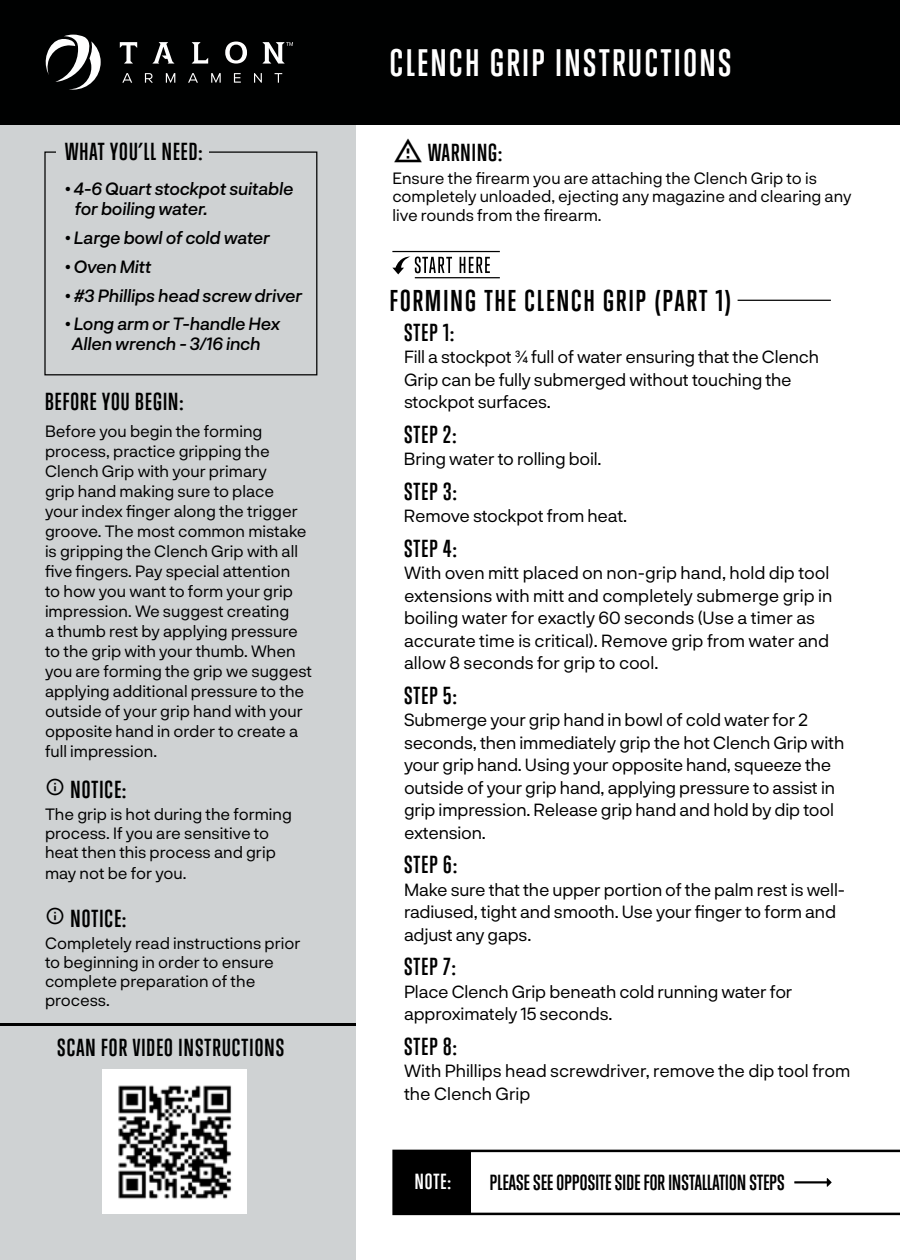
<style>
.page{position:relative;width:900px;height:1260px;background:#fff}
.page>*{position:absolute;margin:0;border:0;box-sizing:border-box;transform-origin:0 0}
.t1{font:700 35px "Trump Gothic East";letter-spacing:.08em;color:#fff}
.t2{font:700 27.5px "Trump Gothic East";letter-spacing:.08em;color:#000}
.t3{font:700 22.5px "Trump Gothic East";letter-spacing:.05em;color:#000}
.t4{font:700 22.5px "Trump Gothic East";letter-spacing:.05em;color:#000101}
.t5{font:700 20px "Trump Gothic East";letter-spacing:.01em;color:#000}
.t6{font:700 20px "Trump Gothic East";color:#fff}
.t7{font:17.5px/22.5px "Neurial Grotesk";letter-spacing:-.01em;color:#000}
.t8{font:italic 500 17.5px/20px "Neurial Grotesk";letter-spacing:-.01em;color:#000}
.t9{font:16.25px/20px "Neurial Grotesk";color:#000}
.s1{font-family:"Trump Gothic East";font-weight:400;font-style:normal}
.s2{color:#fff}
</style>
<div class="page">
<div style="left:0;top:0;width:355px;height:1260px;background:#cfd2d3"></div>
<hr style="left:0;top:1023px;width:355px;height:3px;background:#000">
<div style="left:0;top:0;width:900px;height:124px;background:#000101"></div>
<img style="left:103px;top:1070px;width:144px;height:144px">
<hr style="left:738px;top:300px;width:93px;height:1px;background:#000">
<svg style="left:392px;top:1150px;width:508px;height:65px"></svg>
<div style="left:44px;top:151px;width:273px;height:224px;border:1px solid #000"></div>
<div style="left:57px;top:139px;width:152px;height:28px;background:#cfd2d3"></div>
<svg style="left:460px;top:257px;width:30px;height:16px"></svg>
<svg style="left:392px;top:257px;width:60px;height:17px"></svg>
<hr style="left:392px;top:251px;width:108px;height:1px;background:#000">
<hr style="left:415px;top:277px;width:85px;height:1px;background:#000">
<svg style="left:45px;top:34px;width:56px;height:56px"></svg>
<svg style="left:122px;top:73px;width:10px;height:10px"></svg>
<svg style="left:145px;top:73px;width:8px;height:10px"></svg>
<svg style="left:188px;top:73px;width:10px;height:10px"></svg>
<svg style="left:234px;top:73px;width:7px;height:10px"></svg>
<svg style="left:254px;top:73px;width:8px;height:10px"></svg>
<svg style="left:275px;top:73px;width:7px;height:10px"></svg>
<svg style="left:166px;top:73px;width:9px;height:10px"></svg>
<svg style="left:211px;top:73px;width:10px;height:10px"></svg>
<svg style="left:225px;top:42px;width:22px;height:22px"></svg>
<svg style="left:192px;top:42px;width:16px;height:22px"></svg>
<svg style="left:120px;top:42px;width:17px;height:22px"></svg>
<svg style="left:152px;top:42px;width:23px;height:22px"></svg>
<svg style="left:262px;top:42px;width:31px;height:22px"></svg>
<p class="t3" style="left:65px;top:138px;width:139px">WHAT YOU’LL NEED:</p>
<p class="t8" style="left:75px;top:178px;width:220px;text-indent:-9px"><span class="s1">•</span> 4-6 Quart stockpot suitable for boiling water.</p>
<p class="t8" style="left:66px;top:227px;width:206px"><span class="s1">•</span> Large bowl of cold water</p>
<p class="t8" style="left:66px;top:256px;width:87px"><span class="s1">•</span> Oven Mitt</p>
<p class="t8" style="left:66px;top:284px;width:238px"><span class="s1">•</span> #3 Phillips head screw driver</p>
<p class="t8" style="left:72px;top:313px;width:210px;text-indent:-6px"><span class="s1">•</span> Long arm or T-handle Hex<br>Allen wrench - 3/16 inch</p>
<p class="t3" style="left:45px;top:387px;width:140px">BEFORE YOU BEGIN:</p>
<p class="t9" style="left:45px;top:421px;width:269px">Before you begin the forming process, practice gripping the<br>Clench Grip with your primary<br>grip hand making sure to place<br>your index finger along the trigger groove. The most common mistake is gripping the Clench Grip with all five fingers. Pay special attention<br>to how you want to form your grip impression. We suggest creating<br>a thumb rest by applying pressure to the grip with your thumb. When you are forming the grip we suggest applying additional pressure to the outside of your grip hand with your opposite hand in order to create a full impression.</p>
<p class="t3" style="left:45px;top:776px;width:83px">■□ NOTICE:</p>
<p class="t9" style="left:45px;top:804px;width:248px;line-height:18.8px">The grip is hot during the forming process. If you are sensitive to heat then this process and grip</p>
<p class="t9" style="left:45px;top:862px;width:143px">may not be for you.</p>
<p class="t3" style="left:45px;top:905px;width:83px">■□ NOTICE:</p>
<p class="t9" style="left:45px;top:933px;width:257px;line-height:18.8px">Completely read instructions prior to beginning in order to ensure complete preparation of the process.</p>
<p class="t4" style="left:57px;top:1034px;width:229px">SCAN FOR VIDEO INSTRUCTIONS</p>
<h1 class="t1" style="left:390px;top:41px;width:343px">CLENCH GRIP INSTRUCTIONS</h1>
<p class="t3" style="left:428px;top:139px;width:76px">WARNING:</p>
<p class="t9" style="left:392px;top:168px;width:461px;line-height:18.8px">Ensure the firearm you are attaching the Clench Grip to is completely unloaded, ejecting any magazine and clearing any live rounds from the firearm.</p>
<h2 class="t2" style="left:390px;top:284px;width:343px">FORMING THE CLENCH GRIP (PART 1)</h2>
<p class="t3" style="left:404px;top:318px;width:52px">STEP 1:</p>
<p class="t7" style="left:404px;top:345px;width:417px">Fill a stockpot ¾ full of water ensuring that the Clench<br>Grip can be fully submerged without touching the stockpot surfaces.</p>
<p class="t3" style="left:404px;top:420px;width:54px">STEP 2:</p>
<p class="t7" style="left:404px;top:447px;width:199px">Bring water to rolling boil.</p>
<p class="t3" style="left:404px;top:477px;width:54px">STEP 3:</p>
<p class="t7" style="left:404px;top:504px;width:225px">Remove stockpot from heat.</p>
<p class="t3" style="left:404px;top:534px;width:54px">STEP 4:</p>
<p class="t7" style="left:404px;top:561px;width:430px">With oven mitt placed on non-grip hand, hold dip tool extensions with mitt and completely submerge grip in boiling water for exactly 60 seconds (Use a timer as accurate time is critical). Remove grip from water and allow 8 seconds for grip to cool.</p>
<p class="t3" style="left:404px;top:681px;width:54px">STEP 5:</p>
<p class="t7" style="left:404px;top:708px;width:442px">Submerge your grip hand in bowl of cold water for 2 seconds, then immediately grip the hot Clench Grip with your grip hand. Using your opposite hand, squeeze the outside of your grip hand, applying pressure to assist in grip impression. Release grip hand and hold by dip tool extension.</p>
<p class="t3" style="left:404px;top:851px;width:55px">STEP 6:</p>
<p class="t7" style="left:404px;top:877px;width:443px">Make sure that the upper portion of the palm rest is well&shy;radiused, tight and smooth. Use your finger to form and adjust any gaps.</p>
<p class="t3" style="left:404px;top:953px;width:53px">STEP 7:</p>
<p class="t7" style="left:404px;top:979px;width:390px">Place Clench Grip beneath cold running water for approximately 15 seconds.</p>
<p class="t3" style="left:404px;top:1032px;width:54px">STEP 8:</p>
<p class="t7" style="left:404px;top:1059px;width:448px">With Phillips head screwdriver, remove the dip tool from the Clench Grip</p>
<p class="t6" style="left:415px;top:1169px;width:38px">NOTE:</p>
<p class="t5" style="left:490px;top:1170px;width:300px">PLEASE SEE OPPOSITE SIDE FOR INSTALLATION STEPS<span class="s2">:</span></p>
</div>
